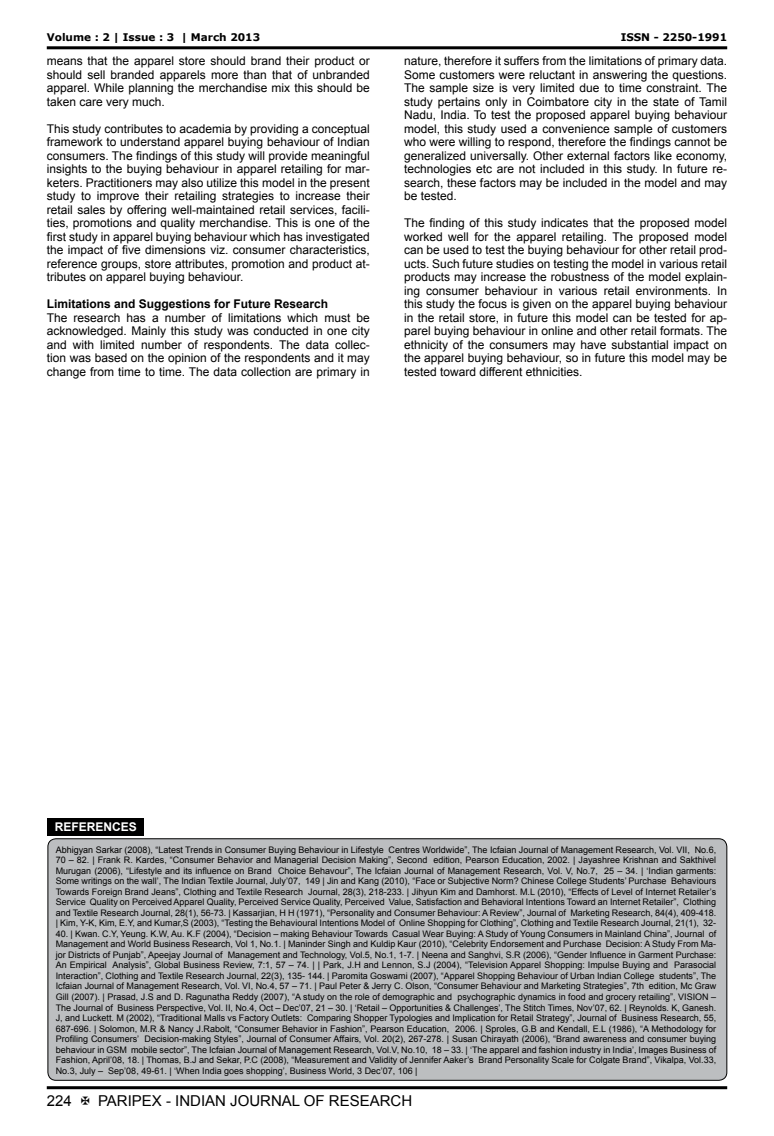
<style>
.page{position:relative;width:774px;height:1136px;background:#fff}
.page>*{position:absolute;margin:0;border:0;box-sizing:border-box;transform-origin:0 0}
.t1{font:15px "Arial";color:#000}
.t2{font:12px/13.5px "Arial";color:#000;text-align:justify}
.t3{font:700 12px "Arial";color:#000}
.t4{font:700 12px "Arial";color:#fff}
.t5{font:700 10.5px "Verdana";color:#000}
.t6{font:9px/10.5px "Arial";color:#000;text-align:justify}
</style>
<div class="page">
<hr style="left:47px;top:46px;width:680px;height:3px;background:#000">
<hr style="left:47px;top:1086px;width:680px;height:3px;background:#000">
<div style="left:48px;top:838px;width:679px;height:242px;background:#bcbec0;border-radius:8px"></div>
<div style="left:48px;top:838px;width:679px;height:242px;border:1px solid #000;border-radius:8px"></div>
<div style="left:48px;top:818px;width:96px;height:17px;background:#000"></div>
<p class="t5" style="left:47px;top:33px;width:215px">Volume : 2 | Issue : 3 | March 2013</p>
<p class="t5" style="left:621px;top:33px;width:108px">ISSN - 2250-1991</p>
<h2 class="t2" style="left:47px;top:55px;width:325px">means that the apparel store should brand their product or should sell branded apparels more than that of unbranded apparel. While planning the merchandise mix this should be taken care very much.</h2>
<p class="t2" style="left:47px;top:123px;width:325px">This study contributes to academia by providing a conceptual framework to understand apparel buying behaviour of Indian consumers. The findings of this study will provide meaningful insights to the buying behaviour in apparel retailing for mar&shy;keters. Practitioners may also utilize this model in the present study to improve their retailing strategies to increase their retail sales by offering well-maintained retail services, facili&shy;ties, promotions and quality merchandise. This is one of the first study in apparel buying behaviour which has investigated the impact of five dimensions viz. consumer characteristics, reference groups, store attributes, promotion and product at&shy;tributes on apparel buying behaviour.</p>
<h2 class="t3" style="left:47px;top:296px;width:283px">Limitations and Suggestions for Future Research</h2>
<p class="t2" style="left:47px;top:312px;width:325px">The research has a number of limitations which must be acknowledged. Mainly this study was conducted in one city and with limited number of respondents. The data collec&shy;tion was based on the opinion of the respondents and it may change from time to time. The data collection are primary in</p>
<p class="t2" style="left:404px;top:55px;width:325px">nature, therefore it suffers from the limitations of primary data.<br>Some customers were reluctant in answering the questions.<br>The sample size is very limited due to time constraint. The study pertains only in Coimbatore city in the state of Tamil Nadu, India. To test the proposed apparel buying behaviour model, this study used a convenience sample of customers who were willing to respond, therefore the findings cannot be generalized universally. Other external factors like economy, technologies etc are not included in this study. In future re&shy;search, these factors may be included in the model and may be tested.</p>
<p class="t2" style="left:404px;top:216px;width:325px">The finding of this study indicates that the proposed model worked well for the apparel retailing. The proposed model can be used to test the buying behaviour for other retail prod&shy;ucts. Such future studies on testing the model in various retail products may increase the robustness of the model explain&shy;ing consumer behaviour in various retail environments. In this study the focus is given on the apparel buying behaviour in the retail store, in future this model can be tested for ap&shy;parel buying behaviour in online and other retail formats. The ethnicity of the consumers may have substantial impact on the apparel buying behaviour, so in future this model may be tested toward different ethnicities.</p>
<h2 class="t4" style="left:55px;top:818px;width:84px">REFERENCES</h2>
<p class="t6" style="left:56px;top:845px;width:662px">Abhigyan Sarkar (2008), “Latest Trends in Consumer Buying Behaviour in Lifestyle Centres Worldwide”, The Icfaian Journal of Management Research, Vol. VII, No.6, 70 – 82. | Frank R. Kardes, “Consumer Behavior and Managerial Decision Making”, Second edition, Pearson Education, 2002. | Jayashree Krishnan and Sakthivel Murugan (2006), “Lifestyle and its influence on Brand Choice Behavour”, The Icfaian Journal of Management Research, Vol. V, No.7, 25 – 34. | ‘Indian garments:<br>Some writings on the wall’, The Indian Textile Journal, July’07, 149 | Jin and Kang (2010), “Face or Subjective Norm? Chinese College Students’ Purchase Behaviours Towards Foreign Brand Jeans”, Clothing and Textile Research Journal, 28(3), 218-233. | Jihyun Kim and Damhorst. M.L (2010), “Effects of Level of Internet Retailer’s Service Quality on Perceived Apparel Quality, Perceived Service Quality, Perceived Value, Satisfaction and Behavioral Intentions Toward an Internet Retailer”, Clothing and Textile Research Journal, 28(1), 56-73. | Kassarjian, H H (1971), “Personality and Consumer Behaviour: A Review”, Journal of Marketing Research, 84(4), 409-418. | Kim, Y-K, Kim, E.Y, and Kumar,S (2003), “Testing the Behavioural Intentions Model of Online Shopping for Clothing”, Clothing and Textile Research Journal, 21(1), 32-</p>
<p class="t6" style="left:56px;top:928px;width:662px">40. | Kwan. C.Y, Yeung. K.W, Au. K.F (2004), “Decision – making Behaviour Towards Casual Wear Buying: A Study of Young Consumers in Mainland China”, Journal of Management and World Business Research, Vol 1, No.1. | Maninder Singh and Kuldip Kaur (2010), “Celebrity Endorsement and Purchase Decision: A Study From Ma&shy;jor Districts of Punjab”, Apeejay Journal of Management and Technology, Vol.5, No.1, 1-7. | Neena and Sanghvi, S.R (2006), “Gender Influence in Garment Purchase:<br>An Empirical Analysis”, Global Business Review, 7:1, 57 – 74. | | Park, J.H and Lennon, S.J (2004), “Television Apparel Shopping: Impulse Buying and Parasocial Interaction”, Clothing and Textile Research Journal, 22(3), 135- 144. | Paromita Goswami (2007), “Apparel Shopping Behaviour of Urban Indian College students”, The Icfaian Journal of Management Research, Vol. VI, No.4, 57 – 71. | Paul Peter &amp; Jerry C. Olson, “Consumer Behaviour and Marketing Strategies”, 7th edition, Mc Graw Gill (2007). | Prasad, J.S and D. Ragunatha Reddy (2007), “A study on the role of demographic and psychographic dynamics in food and grocery retailing”, VISION – The Journal of Business Perspective, Vol. II, No.4, Oct – Dec’07, 21 – 30. | ‘Retail – Opportunities &amp; Challenges’, The Stitch Times, Nov’07, 62. | Reynolds. K, Ganesh.<br>J, and Luckett. M (2002), “Traditional Malls vs Factory Outlets: Comparing Shopper Typologies and Implication for Retail Strategy”, Journal of Business Research, 55, 687-696. | Solomon, M.R &amp; Nancy J.Rabolt, “Consumer Behavior in Fashion”, Pearson Education, 2006. | Sproles, G.B and Kendall, E.L (1986), “A Methodology for Profiling Consumers’ Decision-making Styles”, Journal of Consumer Affairs, Vol. 20(2), 267-278. | Susan Chirayath (2006), “Brand awareness and consumer buying behaviour in GSM mobile sector”, The Icfaian Journal of Management Research, Vol.V, No.10, 18 – 33. | ‘The apparel and fashion industry in India’, Images Business of Fashion, April’08, 18. | Thomas, B.J and Sekar, P.C (2008), “Measurement and Validity of Jennifer Aaker’s Brand Personality Scale for Colgate Brand”, Vikalpa, Vol.33, No.3, July – Sep’08, 49-61. | ‘When India goes shopping’, Business World, 3 Dec’07, 106 |</p>
<h1 class="t1" style="left:47px;top:1090px;width:27px">224</h1>
<h1 class="t1" style="left:98px;top:1094px;width:316px">PARIPEX - INDIAN JOURNAL OF RESEARCH</h1>
</div>
